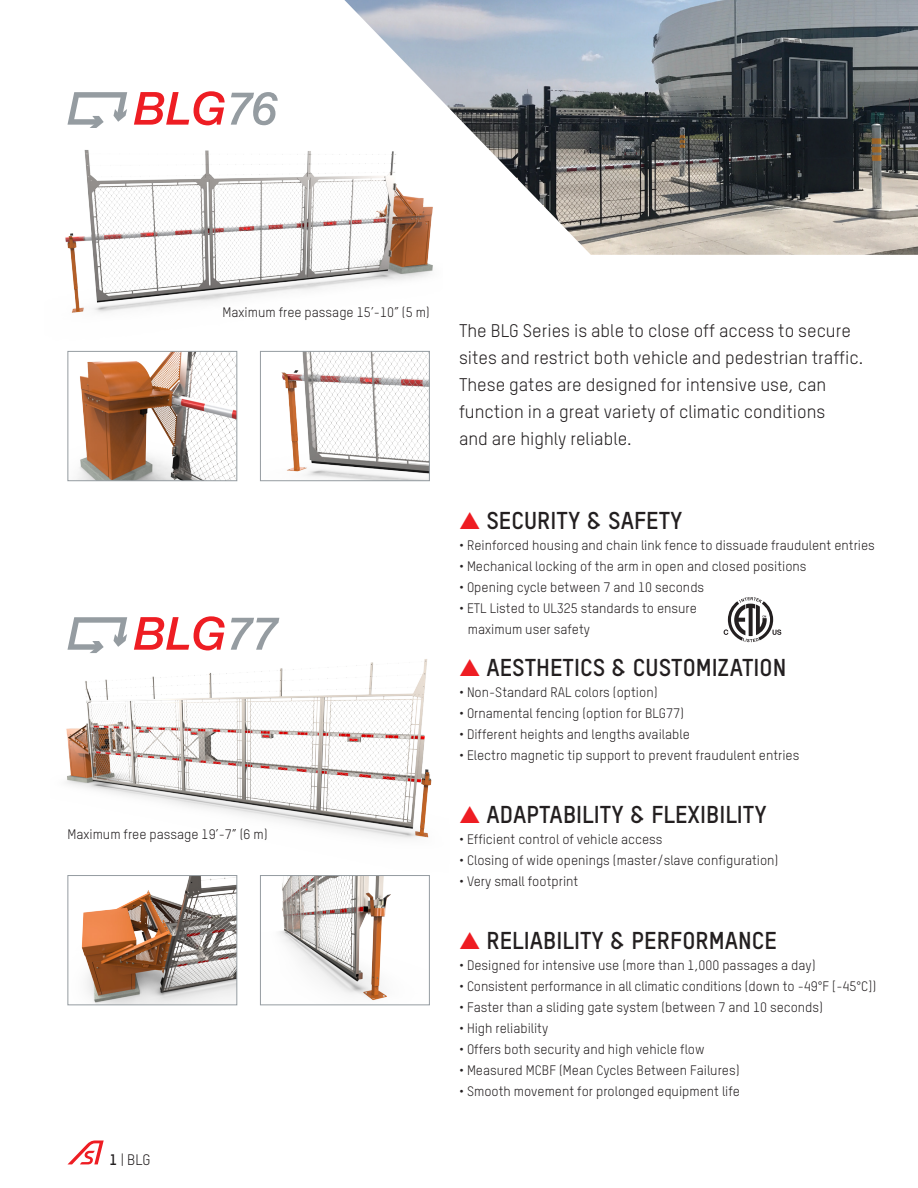
<style>
.page{position:relative;width:918px;height:1188px;background:#fff}
.page>*{position:absolute;margin:0;border:0;box-sizing:border-box;transform-origin:0 0}
.t1{font:700 24px "Oxfam TSTARPRO";color:#231f20}
.t2{font:18px/27px "Oxfam TSTARPRO";color:#231f20}
.t3{font:15px "Oxfam TSTARPRO";color:#231f20}
.t4{font:13.5px "Oxfam TSTARPRO";color:#231f20}
.s1{font-weight:700}
.s2{color:#ee1d23}
</style>
<div class="page">
<svg style="left:68px;top:1141px;width:36px;height:23px"></svg>
<svg style="left:70px;top:617px;width:57px;height:18px"></svg>
<svg style="left:137px;top:616px;width:88px;height:19px"></svg>
<svg style="left:231px;top:618px;width:48px;height:17px"></svg>
<svg style="left:70px;top:92px;width:57px;height:18px"></svg>
<svg style="left:137px;top:91px;width:88px;height:19px"></svg>
<svg style="left:231px;top:92px;width:47px;height:18px"></svg>
<img style="left:65px;top:110px;width:368px;height:258px">
<img style="left:344px;top:0;width:574px;height:255px">
<img style="left:81px;top:884px;width:154px;height:119px">
<div style="left:68px;top:875px;width:169px;height:130px;border:1px solid #959ca1"></div>
<img style="left:70px;top:353px;width:165px;height:126px">
<div style="left:68px;top:351px;width:169px;height:130px;border:1px solid #959ca1"></div>
<img style="left:279px;top:884px;width:112px;height:117px">
<div style="left:260px;top:875px;width:170px;height:130px;border:1px solid #959ca1"></div>
<img style="left:262px;top:353px;width:166px;height:126px">
<div style="left:260px;top:351px;width:170px;height:130px;border:1px solid #959ca1"></div>
<img style="left:66px;top:635px;width:366px;height:249px">
<svg style="left:724px;top:597px;width:57px;height:45px"></svg>
<p class="t4" style="left:223px;top:304px;width:209px">Maximum free passage 15’-10” (5 m)</p>
<p class="t4" style="left:68px;top:826px;width:202px">Maximum free passage 19’-7” (6 m)</p>
<p class="t3" style="left:110px;top:1150px;width:43px"><span class="s1">1</span> | BLG</p>
<p class="t2" style="left:459px;top:317px;width:406px">The BLG Series is able to close off access to secure sites and restrict both vehicle and pedestrian traffic.</p>
<p class="t2" style="left:459px;top:371px;width:369px">These gates are designed for intensive use, can function in a great variety of climatic conditions</p>
<p class="t2" style="left:459px;top:425px;width:174px">and are highly reliable.</p>
<p class="t1" style="left:459px;top:506px;width:225px"><span class="s2">▲</span> SECURITY &amp; SAFETY</p>
<p class="t4" style="left:459px;top:538px;width:417px">• Reinforced housing and chain link fence to dissuade fraudulent entries</p>
<p class="t4" style="left:459px;top:559px;width:349px">• Mechanical locking of the arm in open and closed positions</p>
<p class="t4" style="left:459px;top:580px;width:247px">• Opening cycle between 7 and 10 seconds</p>
<p class="t4" style="left:459px;top:601px;width:239px">• ETL Listed to UL325 standards to ensure</p>
<p class="t4" style="left:468px;top:622px;width:124px">maximum user safety</p>
<p class="t1" style="left:459px;top:653px;width:329px"><span class="s2">▲</span> AESTHETICS &amp; CUSTOMIZATION</p>
<p class="t4" style="left:459px;top:685px;width:200px">• Non-Standard RAL colors (option)</p>
<p class="t4" style="left:459px;top:706px;width:227px">• Ornamental fencing (option for BLG77)</p>
<p class="t4" style="left:459px;top:727px;width:232px">• Different heights and lengths available</p>
<p class="t4" style="left:459px;top:748px;width:342px">• Electro magnetic tip support to prevent fraudulent entries</p>
<p class="t1" style="left:459px;top:800px;width:309px"><span class="s2">▲</span> ADAPTABILITY &amp; FLEXIBILITY</p>
<p class="t4" style="left:459px;top:832px;width:205px">• Efficient control of vehicle access</p>
<p class="t4" style="left:459px;top:853px;width:321px">• Closing of wide openings (master/slave configuration)</p>
<p class="t4" style="left:459px;top:874px;width:121px">• Very small footprint</p>
<p class="t1" style="left:459px;top:926px;width:320px"><span class="s2">▲</span> RELIABILITY &amp; PERFORMANCE</p>
<p class="t4" style="left:459px;top:958px;width:358px">• Designed for intensive use (more than 1,000 passages a day)</p>
<p class="t4" style="left:459px;top:979px;width:419px">• Consistent performance in all climatic conditions (down to -49°F [-45°C])</p>
<p class="t4" style="left:459px;top:1000px;width:366px">• Faster than a sliding gate system (between 7 and 10 seconds)</p>
<p class="t4" style="left:459px;top:1021px;width:91px">• High reliability</p>
<p class="t4" style="left:459px;top:1042px;width:247px">• Offers both security and high vehicle flow</p>
<p class="t4" style="left:459px;top:1063px;width:282px">• Measured MCBF (Mean Cycles Between Failures)</p>
<p class="t4" style="left:459px;top:1084px;width:283px">• Smooth movement for prolonged equipment life</p>
</div>
